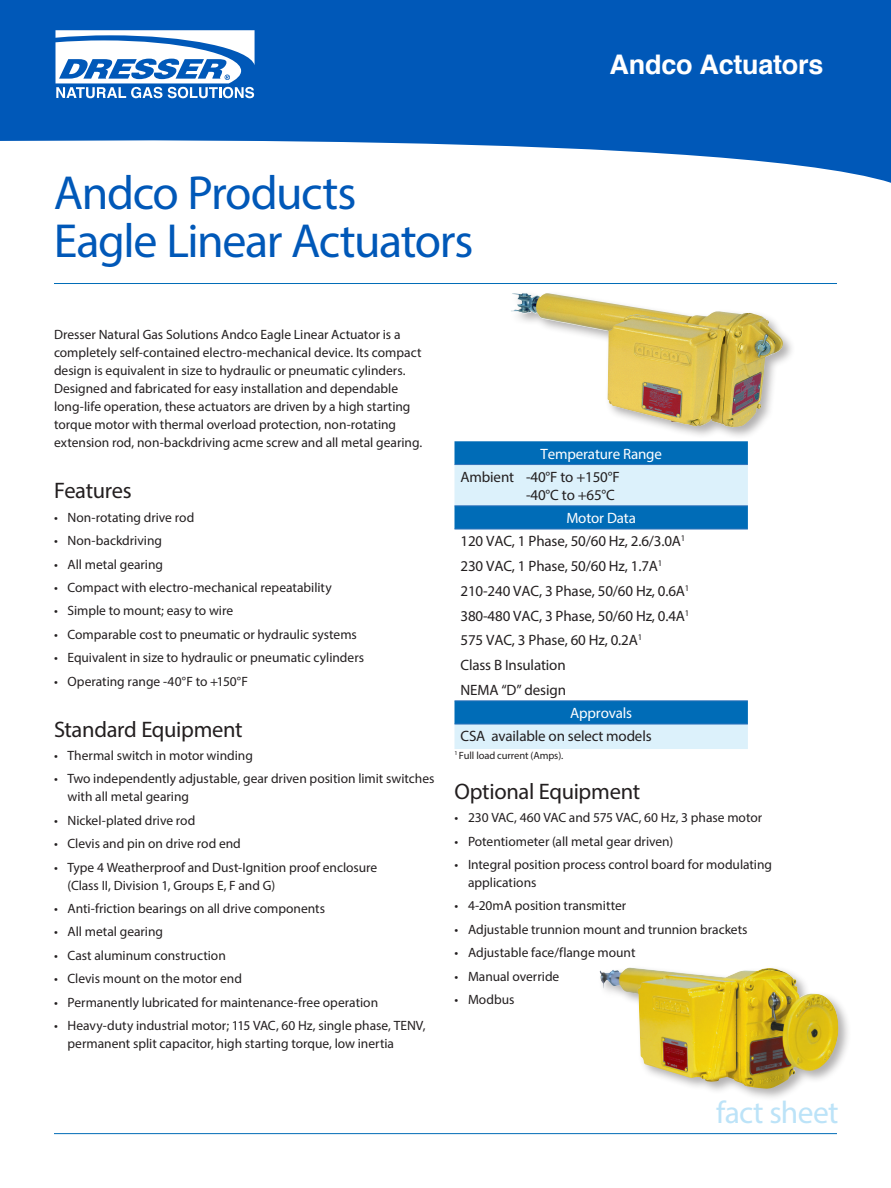
<style>
.page{position:relative;width:891px;height:1188px;background:#fff}
.page>*{position:absolute;margin:0;border:0;box-sizing:border-box;transform-origin:0 0}
.Product_Service_Name{font:48px/48px "Myriad Pro";letter-spacing:-.03em;color:#0058b8}
.Fact_Sheet_CIRCLE_BL{font:31.5px "Myriad Pro";letter-spacing:-.02em;color:#bce3f8}
.Body_Copy_smaller{font:700 27px "Helvetica";letter-spacing:-.01em;color:#fff}
.Level_1_header{font:22.5px "Myriad Pro";letter-spacing:-.015em;color:#231f20}
.Body_Copy{font:15px/18px "Myriad Pro";letter-spacing:-.01em;color:#231f20}
.Body_Copy-2{font:15px "Myriad Pro";letter-spacing:-.01em;color:#fff}
.Body{font:13.5px/18px "Myriad Pro";color:#231f20}
.Body_Copy-3{font:10.5px "Myriad Pro";letter-spacing:-.01em;color:#231f20}
</style>
<div class="page">
<hr style="left:54px;top:283px;width:783px;height:1px;background:#006cb7">
<hr style="left:54px;top:1133px;width:783px;height:1px;background:#006cb7">
<div style="left:454px;top:441px;width:294px;height:23px;background:#006cb7"></div>
<svg style="left:454px;top:465px;width:294px;height:284px;background:#82badf"></svg>
<div style="left:454px;top:529px;width:294px;height:172px;background:#fff"></div>
<hr style="left:454px;top:464px;width:294px;height:1px;background:#3073ba">
<hr style="left:454px;top:506px;width:294px;height:1px;background:#3073ba">
<hr style="left:454px;top:529px;width:294px;height:1px;background:#3073ba">
<hr style="left:454px;top:701px;width:294px;height:1px;background:#3073ba">
<hr style="left:454px;top:724px;width:294px;height:1px;background:#3073ba">
<div style="left:509px;top:291px;width:287px;height:149px;background:#231f20;opacity:.35"></div>
<img style="left:510px;top:293px;width:228px;height:134px">
<div style="left:598px;top:965px;width:254px;height:137px;background:#231f20;opacity:.35"></div>
<img style="left:599px;top:968px;width:240px;height:122px">
<svg style="left:0;top:0;width:891px;height:183px;fill:#0058b8"></svg>
<svg style="left:56px;top:30px;width:199px;height:68px"></svg>
<p class="Product_Service_Name" style="left:54px;top:168px;width:421px">Andco Products<br>Eagle Linear Actuators</p>
<p class="Body_Copy_smaller" style="left:610px;top:43px;width:215px">Andco Actuators</p>
<p class="Body" style="left:54px;top:326px;width:370px">Dresser Natural Gas Solutions Andco Eagle Linear Actuator is a completely self-contained electro-mechanical device. Its compact design is equivalent in size to hydraulic or pneumatic cylinders.<br>Designed and fabricated for easy installation and dependable long-life operation, these actuators are driven by a high starting torque motor with thermal overload protection, non-rotating extension rod, non-backdriving acme screw and all metal gearing.</p>
<p class="Level_1_header" style="left:54px;top:477px;width:79px">Features</p>
<p class="Body" style="left:54px;top:508px;width:142px">• Non-rotating drive rod</p>
<p class="Body" style="left:54px;top:531px;width:110px">• Non-backdriving</p>
<p class="Body" style="left:54px;top:555px;width:111px">• All metal gearing</p>
<p class="Body" style="left:54px;top:578px;width:279px">• Compact with electro-mechanical repeatability</p>
<p class="Body" style="left:54px;top:602px;width:181px">• Simple to mount; easy to wire</p>
<p class="Body" style="left:54px;top:625px;width:304px">• Comparable cost to pneumatic or hydraulic systems</p>
<p class="Body" style="left:54px;top:648px;width:312px">• Equivalent in size to hydraulic or pneumatic cylinders</p>
<p class="Body" style="left:54px;top:672px;width:196px">• Operating range -40°F to +150°F</p>
<p class="Level_1_header" style="left:54px;top:715px;width:190px">Standard Equipment</p>
<p class="Body" style="left:54px;top:746px;width:200px">• Thermal switch in motor winding</p>
<p class="Body" style="left:68px;top:770px;width:369px;text-indent:-14px">• Two independently adjustable, gear driven position limit switches with all metal gearing</p>
<p class="Body" style="left:54px;top:811px;width:143px">• Nickel-plated drive rod</p>
<p class="Body" style="left:54px;top:834px;width:188px">• Clevis and pin on drive rod end</p>
<p class="Body" style="left:68px;top:858px;width:311px;text-indent:-14px">• Type 4 Weatherproof and Dust-Ignition proof enclosure (Class II, Division 1, Groups E, F and G)</p>
<p class="Body" style="left:54px;top:899px;width:273px">• Anti-friction bearings on all drive components</p>
<p class="Body" style="left:54px;top:923px;width:111px">• All metal gearing</p>
<p class="Body" style="left:54px;top:946px;width:173px">• Cast aluminum construction</p>
<p class="Body" style="left:54px;top:969px;width:190px">• Clevis mount on the motor end</p>
<p class="Body" style="left:54px;top:993px;width:326px">• Permanently lubricated for maintenance-free operation</p>
<p class="Body" style="left:68px;top:1016px;width:360px;text-indent:-14px">• Heavy-duty industrial motor; 115 VAC, 60 Hz, single phase, TENV, permanent split capacitor, high starting torque, low inertia</p>
<p class="Body_Copy-2" style="left:540px;top:444px;width:123px">Temperature Range</p>
<p class="Body_Copy" style="left:526px;top:468px;width:95px;text-indent:-66px">Ambient -40°F to +150°F -40°C to +65°C</p>
<p class="Body_Copy-2" style="left:566px;top:509px;width:71px">Motor Data</p>
<p class="Body_Copy" style="left:460px;top:532px;width:226px">120 VAC, 1 Phase, 50/60 Hz, 2.6/3.0A<sup>1</sup></p>
<p class="Body_Copy" style="left:460px;top:557px;width:203px">230 VAC, 1 Phase, 50/60 Hz, 1.7A<sup>1</sup></p>
<p class="Body_Copy" style="left:460px;top:582px;width:230px">210-240 VAC, 3 Phase, 50/60 Hz, 0.6A<sup>1</sup></p>
<p class="Body_Copy" style="left:460px;top:606px;width:230px">380-480 VAC, 3 Phase, 50/60 Hz, 0.4A<sup>1</sup></p>
<p class="Body_Copy" style="left:460px;top:631px;width:183px">575 VAC, 3 Phase, 60 Hz, 0.2A<sup>1</sup></p>
<p class="Body_Copy" style="left:460px;top:656px;width:107px">Class B Insulation</p>
<p class="Body_Copy" style="left:460px;top:681px;width:107px">NEMA “D” design</p>
<p class="Body_Copy-2" style="left:570px;top:704px;width:64px">Approvals</p>
<p class="Body_Copy" style="left:460px;top:727px;width:193px">CSA available on select models</p>
<p class="Body_Copy-3" style="left:454px;top:749px;width:110px"><sup>1</sup> Full load current (Amps).</p>
<p class="Level_1_header" style="left:455px;top:777px;width:187px">Optional Equipment</p>
<p class="Body" style="left:455px;top:808px;width:309px">• 230 VAC, 460 VAC and 575 VAC, 60 Hz, 3 phase motor</p>
<p class="Body" style="left:455px;top:832px;width:220px">• Potentiometer (all metal gear driven)</p>
<p class="Body" style="left:468px;top:855px;width:306px;text-indent:-14px">• Integral position process control board for modulating applications</p>
<p class="Body" style="left:455px;top:897px;width:173px">• 4-20mA position transmitter</p>
<p class="Body" style="left:455px;top:920px;width:295px">• Adjustable trunnion mount and trunnion brackets</p>
<p class="Body" style="left:455px;top:943px;width:182px">• Adjustable face/flange mount</p>
<p class="Body" style="left:455px;top:967px;width:106px">• Manual override</p>
<p class="Body" style="left:455px;top:990px;width:61px">• Modbus</p>
<p class="Fact_Sheet_CIRCLE_BL" style="left:716px;top:1093px;width:124px">fact sheet</p>
</div>
